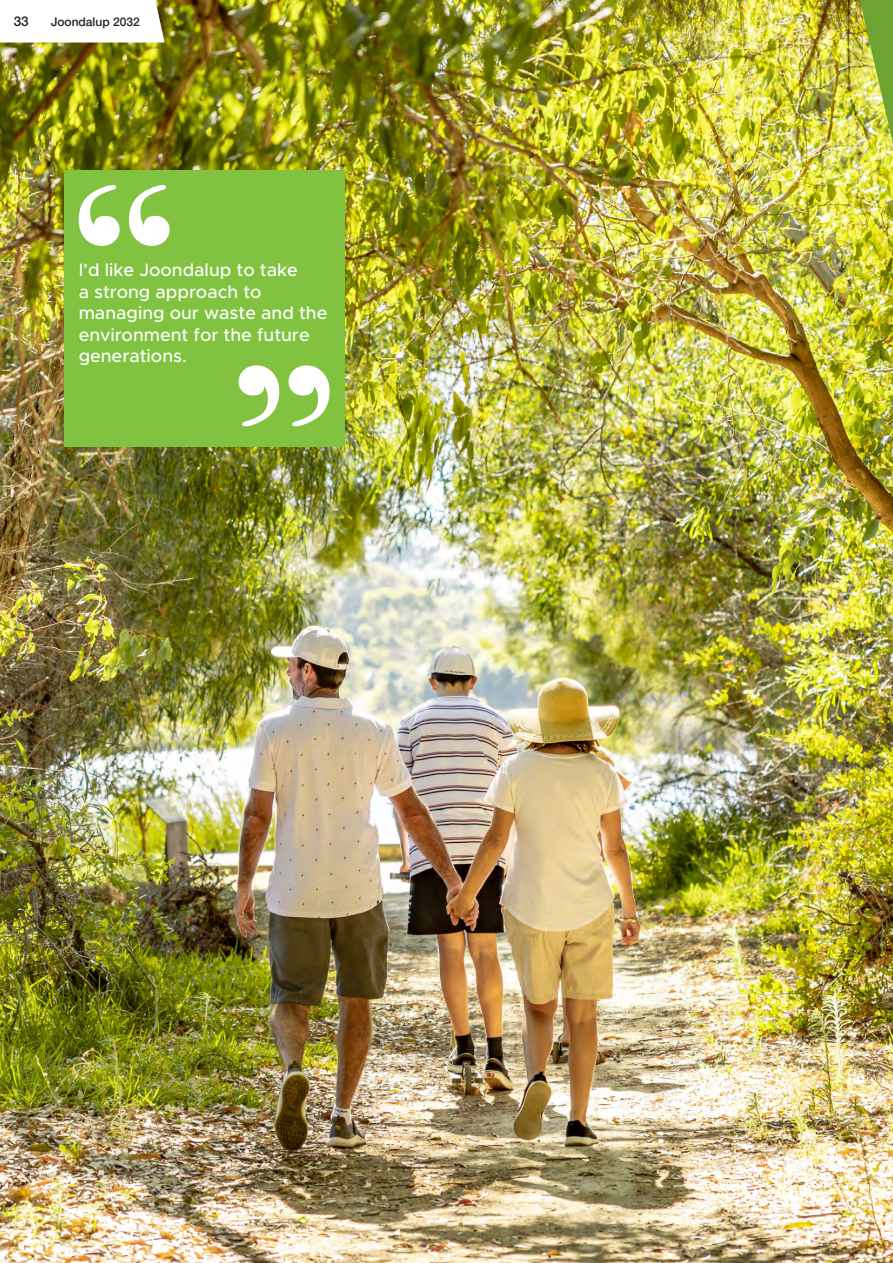
<style>
.page{position:relative;width:893px;height:1263px;background:#fff}
.page>*{position:absolute;margin:0;border:0;box-sizing:border-box;transform-origin:0 0}
.TABLE__white{font:500 18px/21.6px "Metropolis";color:#fff}
.t1{font:500 13.5px "Helvetica Neue LT Std";color:#231f20}
.t2{font:500 12px "Helvetica Neue LT Std";color:#231f20}
</style>
<div class="page">
<img style="left:0;top:0;width:893px;height:1263px">
<div style="left:64px;top:170px;width:280px;height:276px;background:#81c340"></div>
<svg style="left:79px;top:185px;width:91px;height:61px"></svg>
<svg style="left:239px;top:365px;width:91px;height:61px"></svg>
<svg style="left:0;top:0;width:165px;height:43px"></svg>
<p class="t1" style="left:14px;top:13px;width:17px">33</p>
<p class="t2" style="left:51px;top:14px;width:90px">Joondalup 2032</p>
<p class="TABLE__white" style="left:79px;top:259px;width:250px">I’d like Joondalup to take<br>a strong approach to managing our waste and the environment for the future generations.</p>
</div>
